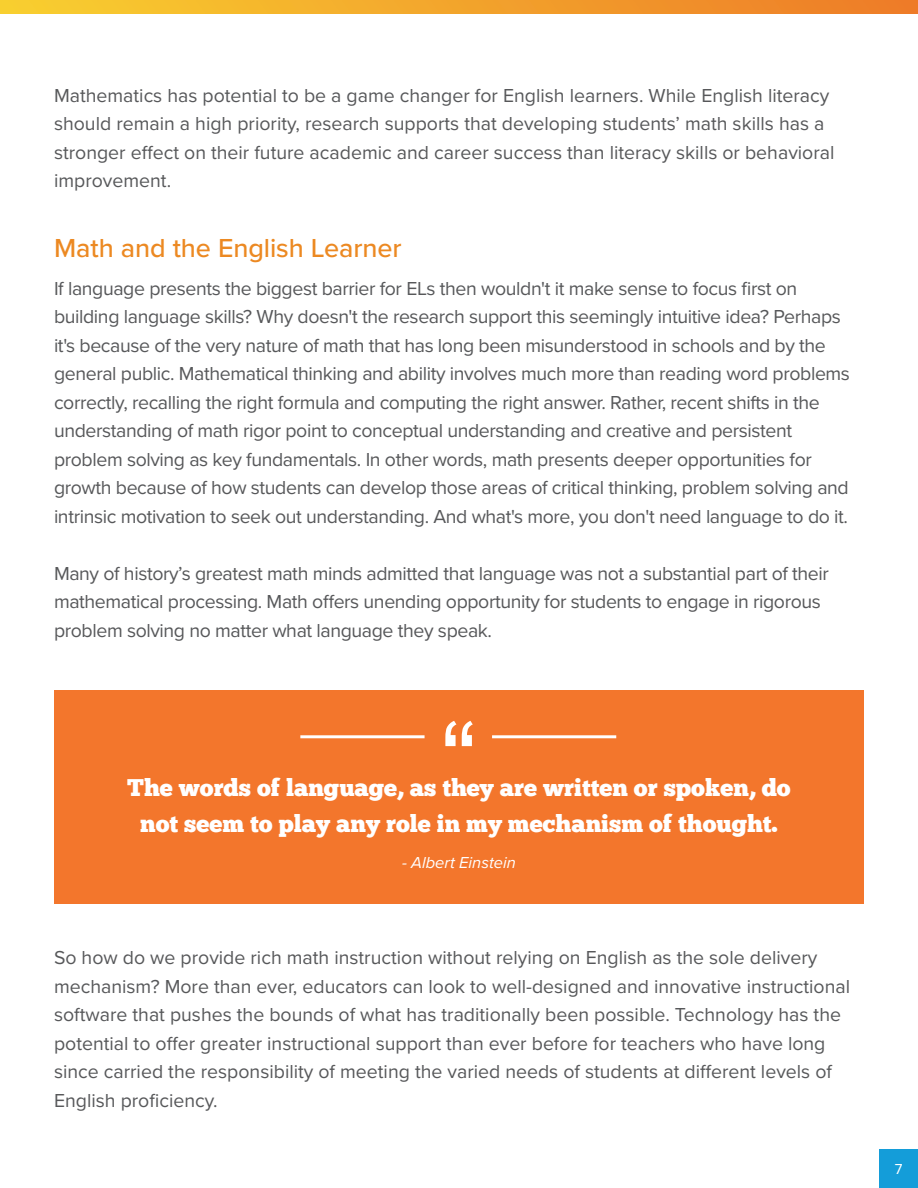
<style>
.page{position:relative;width:918px;height:1188px;background:#fff}
.page>*{position:absolute;margin:0;border:0;box-sizing:border-box;transform-origin:0 0}
.t1{font:108px "Arial";color:#fff}
.t2{font:500 27px "Proxima Nova";letter-spacing:-.005em;color:#ec8922}
.t3{font:24px "Chunk Five";color:#fff}
.t4{font:19.5px/28.5px "Proxima Nova";letter-spacing:-.02em;color:#57585a}
.t5{font:19.5px/28.5px "Proxima Nova";color:#57585a}
.t6{font:italic 16.5px "Proxima Nova";color:#fff}
.t7{font:15px "Proxima Nova";color:#fff}
</style>
<div class="page">
<svg style="left:0;top:0;width:918px;height:14px;background:#f2a42b"></svg>
<div style="left:879px;top:1149px;width:39px;height:39px;background:#149dd9"></div>
<div style="left:54px;top:690px;width:810px;height:214px;background:#f3762c"></div>
<hr style="left:300px;top:735px;width:125px;height:3px;background:#fff">
<hr style="left:492px;top:735px;width:124px;height:3px;background:#fff">
<p class="t5" style="left:54px;top:80px;width:782px">Mathematics has potential to be a game changer for English learners. While English literacy should remain a high priority, research supports that developing students’ math skills has a stronger effect on their future academic and career success than literacy skills or behavioral improvement.</p>
<h2 class="t2" style="left:54px;top:227px;width:349px">Math and the English Learner</h2>
<p class="t4" style="left:54px;top:273px;width:798px">If language presents the biggest barrier for ELs then wouldn't it make sense to focus first on building language skills? Why doesn't the research support this seemingly intuitive idea? Perhaps it's because of the very nature of math that has long been misunderstood in schools and by the general public. Mathematical thinking and ability involves much more than reading word problems correctly, recalling the right formula and computing the right answer. Rather, recent shifts in the understanding of math rigor point to conceptual understanding and creative and persistent problem solving as key fundamentals. In other words, math presents deeper opportunities for growth because of how students can develop those areas of critical thinking, problem solving and intrinsic motivation to seek out understanding. And what's more, you don't need language to do it.</p>
<p class="t4" style="left:54px;top:558px;width:776px">Many of history’s greatest math minds admitted that language was not a substantial part of their mathematical processing. Math offers unending opportunity for students to engage in rigorous problem solving no matter what language they speak.</p>
<h1 class="t1" style="left:441px;top:691px;width:37px">“</h1>
<p class="t3" style="left:127px;top:777px;width:665px">The words of language, as they are written or spoken, do</p>
<p class="t3" style="left:140px;top:813px;width:639px">not seem to play any role in my mechanism of thought.</p>
<p class="t6" style="left:402px;top:851px;width:115px">- Albert Einstein</p>
<p class="t5" style="left:54px;top:943px;width:798px">So how do we provide rich math instruction without relying on English as the sole delivery mechanism? More than ever, educators can look to well-designed and innovative instructional software that pushes the bounds of what has traditionally been possible. Technology has the potential to offer greater instructional support than ever before for teachers who have long since carried the responsibility of meeting the varied needs of students at different levels of English proficiency.</p>
<p class="t7" style="left:895px;top:1158px;width:9px">7</p>
</div>
